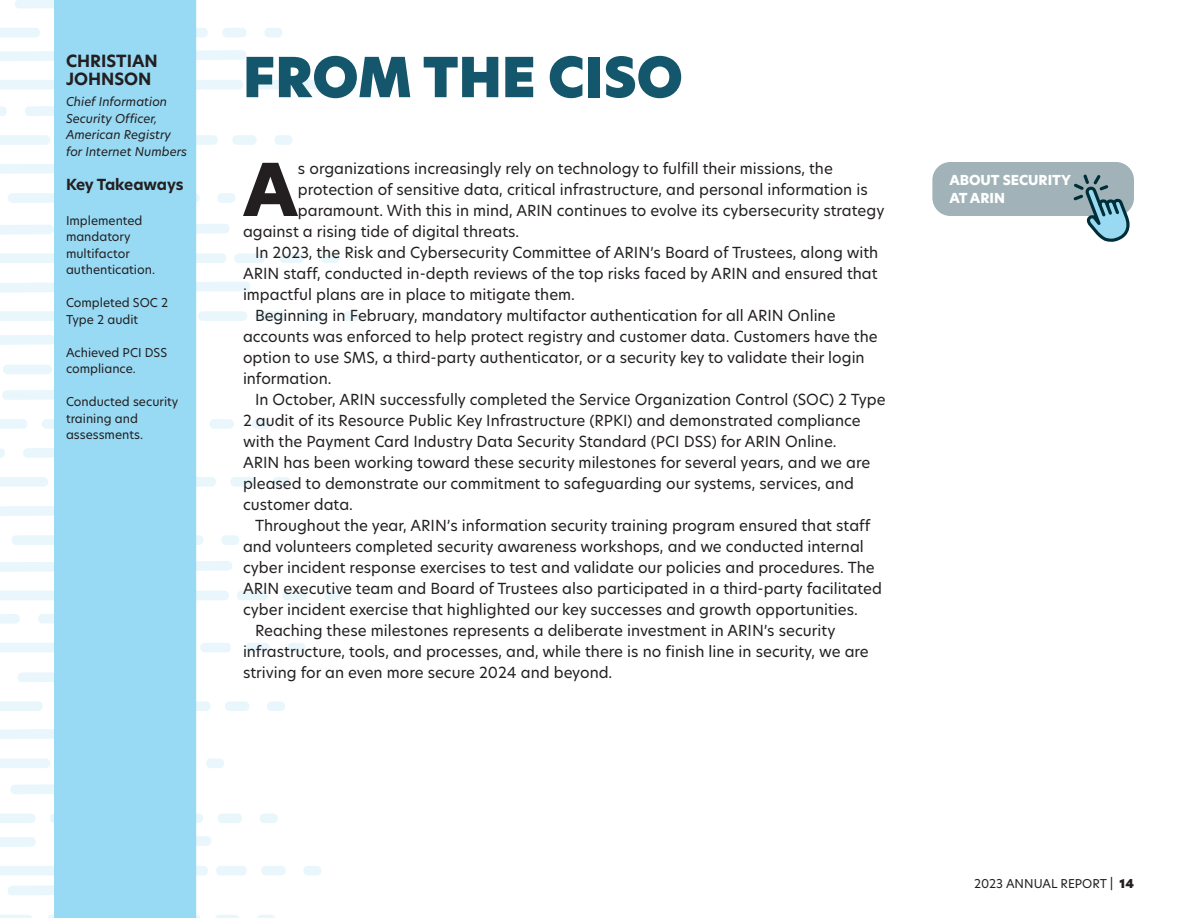
<style>
.page{position:relative;width:1188px;height:918px;background:#fff}
.page>*{position:absolute;margin:0;border:0;box-sizing:border-box;transform-origin:0 0}
.t1{font:800 71.25px "New Hero";color:#231f20}
.t2{font:54px "New Hero Super";color:#14566b}
.info_boxes{font:700 16.5px "New Hero";color:#231f20}
.t3{font:15px/21px "New Hero";color:#231f20}
.info_boxes-2{font:700 15px "New Hero";letter-spacing:-.015em;color:#231f20}
.info_boxes-3{font:800 13.5px "New Hero";color:#fff}
.info_boxes-4{font:12px/16.5px "New Hero";color:#231f20}
.info_boxes-5{font:italic 12px/16.5px "New Hero";color:#231f20}
.s1{font-family:"New Hero Super"}
</style>
<div class="page">
<svg style="left:0;top:28px;width:40px;height:9px"></svg>
<svg style="left:196px;top:28px;width:12px;height:9px"></svg>
<svg style="left:222px;top:28px;width:25px;height:9px"></svg>
<svg style="left:264px;top:28px;width:18px;height:9px"></svg>
<svg style="left:15px;top:0;width:39px;height:9px"></svg>
<svg style="left:0;top:80px;width:54px;height:9px"></svg>
<svg style="left:196px;top:80px;width:86px;height:9px"></svg>
<svg style="left:296px;top:80px;width:25px;height:9px"></svg>
<svg style="left:338px;top:80px;width:19px;height:9px"></svg>
<svg style="left:0;top:51px;width:54px;height:10px"></svg>
<svg style="left:196px;top:50px;width:51px;height:11px"></svg>
<svg style="left:0;top:135px;width:50px;height:10px"></svg>
<svg style="left:196px;top:135px;width:22px;height:10px"></svg>
<svg style="left:232px;top:135px;width:25px;height:10px"></svg>
<svg style="left:274px;top:135px;width:18px;height:10px"></svg>
<svg style="left:0;top:106px;width:7px;height:10px"></svg>
<svg style="left:25px;top:106px;width:29px;height:10px"></svg>
<svg style="left:196px;top:193px;width:4px;height:10px"></svg>
<svg style="left:217px;top:193px;width:18px;height:10px"></svg>
<svg style="left:8px;top:193px;width:46px;height:10px"></svg>
<svg style="left:0;top:164px;width:54px;height:10px"></svg>
<svg style="left:0;top:253px;width:54px;height:10px"></svg>
<svg style="left:196px;top:253px;width:69px;height:10px"></svg>
<svg style="left:279px;top:253px;width:25px;height:10px"></svg>
<svg style="left:321px;top:253px;width:19px;height:10px"></svg>
<svg style="left:0;top:225px;width:54px;height:10px"></svg>
<svg style="left:196px;top:224px;width:34px;height:10px"></svg>
<svg style="left:0;top:311px;width:54px;height:10px"></svg>
<svg style="left:198px;top:311px;width:88px;height:10px"></svg>
<svg style="left:300px;top:311px;width:25px;height:10px"></svg>
<svg style="left:342px;top:311px;width:19px;height:10px"></svg>
<svg style="left:0;top:283px;width:54px;height:10px"></svg>
<svg style="left:196px;top:282px;width:55px;height:10px"></svg>
<svg style="left:3px;top:365px;width:49px;height:9px"></svg>
<svg style="left:0;top:335px;width:54px;height:10px"></svg>
<svg style="left:0;top:419px;width:27px;height:10px"></svg>
<svg style="left:209px;top:419px;width:25px;height:10px"></svg>
<svg style="left:252px;top:419px;width:18px;height:10px"></svg>
<svg style="left:42px;top:419px;width:12px;height:10px"></svg>
<svg style="left:2px;top:390px;width:52px;height:10px"></svg>
<svg style="left:0;top:477px;width:48px;height:10px"></svg>
<svg style="left:196px;top:477px;width:20px;height:10px"></svg>
<svg style="left:230px;top:477px;width:25px;height:10px"></svg>
<svg style="left:273px;top:477px;width:18px;height:10px"></svg>
<svg style="left:0;top:448px;width:5px;height:10px"></svg>
<svg style="left:23px;top:448px;width:31px;height:10px"></svg>
<svg style="left:196px;top:535px;width:8px;height:10px"></svg>
<svg style="left:221px;top:535px;width:18px;height:10px"></svg>
<svg style="left:12px;top:535px;width:42px;height:10px"></svg>
<svg style="left:0;top:506px;width:54px;height:10px"></svg>
<svg style="left:0;top:591px;width:54px;height:9px"></svg>
<svg style="left:196px;top:591px;width:72px;height:9px"></svg>
<svg style="left:282px;top:591px;width:25px;height:9px"></svg>
<svg style="left:324px;top:591px;width:18px;height:9px"></svg>
<svg style="left:0;top:562px;width:54px;height:10px"></svg>
<svg style="left:196px;top:561px;width:36px;height:10px"></svg>
<svg style="left:0;top:643px;width:54px;height:9px"></svg>
<svg style="left:196px;top:643px;width:35px;height:9px"></svg>
<svg style="left:245px;top:643px;width:25px;height:9px"></svg>
<svg style="left:288px;top:643px;width:18px;height:9px"></svg>
<svg style="left:0;top:614px;width:20px;height:10px"></svg>
<svg style="left:38px;top:613px;width:159px;height:11px"></svg>
<svg style="left:0;top:701px;width:43px;height:10px"></svg>
<svg style="left:196px;top:701px;width:15px;height:10px"></svg>
<svg style="left:225px;top:701px;width:24px;height:10px"></svg>
<svg style="left:267px;top:701px;width:18px;height:10px"></svg>
<svg style="left:18px;top:672px;width:36px;height:10px"></svg>
<svg style="left:206px;top:759px;width:18px;height:9px"></svg>
<svg style="left:0;top:759px;width:50px;height:9px"></svg>
<svg style="left:0;top:729px;width:54px;height:10px"></svg>
<svg style="left:0;top:814px;width:35px;height:9px"></svg>
<svg style="left:196px;top:814px;width:7px;height:9px"></svg>
<svg style="left:218px;top:814px;width:24px;height:9px"></svg>
<svg style="left:260px;top:814px;width:18px;height:9px"></svg>
<svg style="left:50px;top:814px;width:4px;height:9px"></svg>
<svg style="left:10px;top:784px;width:44px;height:10px"></svg>
<svg style="left:0;top:866px;width:54px;height:9px"></svg>
<svg style="left:196px;top:866px;width:51px;height:9px"></svg>
<svg style="left:261px;top:866px;width:25px;height:9px"></svg>
<svg style="left:303px;top:866px;width:18px;height:9px"></svg>
<svg style="left:0;top:837px;width:36px;height:10px"></svg>
<svg style="left:196px;top:836px;width:15px;height:11px"></svg>
<svg style="left:0;top:915px;width:32px;height:3px"></svg>
<svg style="left:215px;top:915px;width:24px;height:3px"></svg>
<svg style="left:257px;top:915px;width:18px;height:3px"></svg>
<svg style="left:48px;top:915px;width:6px;height:3px"></svg>
<svg style="left:8px;top:885px;width:46px;height:10px"></svg>
<div style="left:54px;top:0;width:142px;height:918px;background:#98daf4"></div>
<div style="left:932px;top:162px;width:202px;height:54px;background:#a1b3b8;border-radius:18px"></div>
<svg style="left:1073px;top:174px;width:57px;height:68px"></svg>
<p class="info_boxes" style="left:66px;top:50px;width:93px">CHRISTIAN</p>
<p class="info_boxes" style="left:66px;top:68px;width:87px">JOHNSON</p>
<p class="info_boxes-5" style="left:66px;top:93px;width:123px">Chief Information<br>Security Officer,<br>American Registry for Internet Numbers</p>
<p class="info_boxes-2" style="left:66px;top:174px;width:119px">Key Takeaways</p>
<p class="info_boxes-4" style="left:66px;top:212px;width:91px">Implemented mandatory multifactor authentication.</p>
<p class="info_boxes-4" style="left:66px;top:294px;width:104px">Completed SOC 2<br>Type 2 audit</p>
<p class="info_boxes-4" style="left:66px;top:344px;width:103px">Achieved PCI DSS compliance.</p>
<p class="info_boxes-4" style="left:66px;top:393px;width:114px">Conducted security training and assessments.</p>
<p class="t2" style="left:243px;top:40px;width:441px">FROM THE CISO</p>
<p class="t1" style="left:243px;top:141px;width:57px">A</p>
<p class="t3" style="left:298px;top:158px;width:536px">s organizations increasingly rely on technology to fulfill their missions, the</p>
<p class="t3" style="left:298px;top:179px;width:571px">protection of sensitive data, critical infrastructure, and personal information is</p>
<p class="t3" style="left:298px;top:200px;width:588px">paramount. With this in mind, ARIN continues to evolve its cybersecurity strategy</p>
<p class="t3" style="left:243px;top:221px;width:278px">against a rising tide of digital threats.</p>
<p class="t3" style="left:243px;top:242px;width:637px;text-align:justify;text-indent:12px">In 2023, the Risk and Cybersecurity Committee of ARIN’s Board of Trustees, along with ARIN staff, conducted in-depth reviews of the top risks faced by ARIN and ensured that impactful plans are in place to mitigate them.</p>
<p class="t3" style="left:243px;top:305px;width:636px;text-indent:12px">Beginning in February, mandatory multifactor authentication for all ARIN Online accounts was enforced to help protect registry and customer data. Customers have the option to use SMS, a third-party authenticator, or a security key to validate their login information.</p>
<p class="t3" style="left:243px;top:389px;width:644px;text-indent:12px">In October, ARIN successfully completed the Service Organization Control (SOC) 2 Type 2 audit of its Resource Public Key Infrastructure (RPKI) and demonstrated compliance with the Payment Card Industry Data Security Standard (PCI DSS) for ARIN Online.<br>ARIN has been working toward these security milestones for several years, and we are pleased to demonstrate our commitment to safeguarding our systems, services, and customer data.</p>
<p class="t3" style="left:243px;top:515px;width:640px;text-indent:12px">Throughout the year, ARIN’s information security training program ensured that staff and volunteers completed security awareness workshops, and we conducted internal cyber incident response exercises to test and validate our policies and procedures. The ARIN executive team and Board of Trustees also participated in a third-party facilitated cyber incident exercise that highlighted our key successes and growth opportunities.</p>
<p class="t3" style="left:243px;top:620px;width:627px;text-indent:12px">Reaching these milestones represents a deliberate investment in ARIN’s security infrastructure, tools, and processes, and, while there is no finish line in security, we are striving for an even more secure 2024 and beyond.</p>
<p class="info_boxes-3" style="left:949px;top:171px;width:123px">ABOUT SECURITY</p>
<p class="info_boxes-3" style="left:949px;top:189px;width:57px">AT ARIN</p>
<p class="info_boxes-4" style="left:974px;top:875px;width:161px">2023 ANNUAL REPORT | <span class="s1">14</span></p>
</div>
